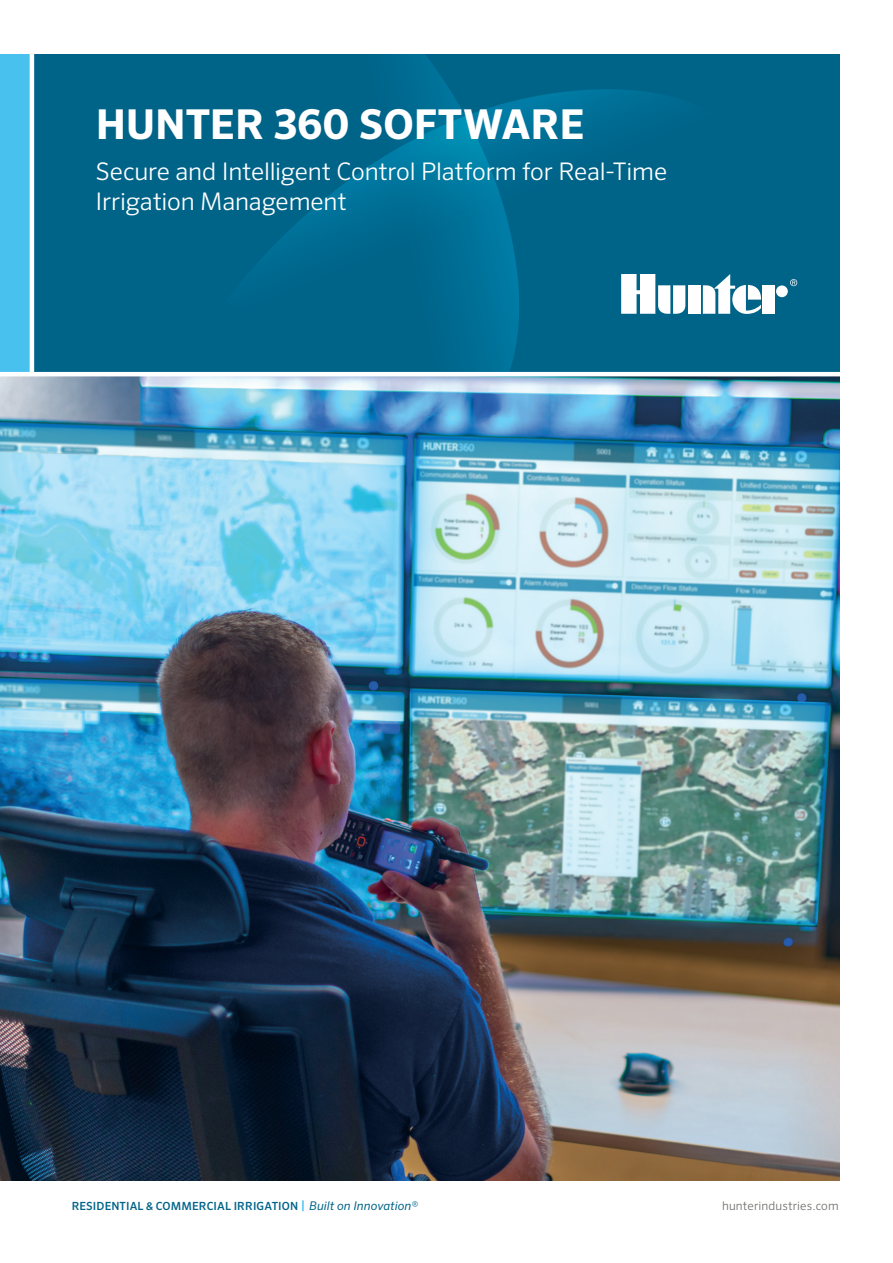
<style>
.page{position:relative;width:893px;height:1263px;background:#fff}
.page>*{position:absolute;margin:0;border:0;box-sizing:border-box;transform-origin:0 0}
.t1{font:700 41.1px "Sero Pro";color:#fff}
.t2{font:300 24.3px/30px "Sero Pro";letter-spacing:-.01em;color:#fff}
.t3{font:300 12px "Sero Pro";letter-spacing:.01em;color:#706f6b}
.t4{font:500 11.25px "Sero Pro";letter-spacing:.01em;color:#006489}
.s1{font-size:12px;color:#48c1ef}
.s2{font-weight:400;font-style:italic;font-size:12px}
</style>
<div class="page">
<img style="left:0;top:376px;width:839px;height:804px">
<div style="left:0;top:371px;width:839px;height:5px;background:#116e90"></div>
<div style="left:32px;top:54px;width:807px;height:317px;background:#006489"></div>
<svg style="left:537px;top:89px;width:226px;height:225px"></svg>
<svg style="left:259px;top:54px;width:278px;height:317px"></svg>
<div style="left:0;top:54px;width:31px;height:319px;background:#48c1ef"></div>
<hr style="left:30px;top:0;width:4px;height:373px;background:#fff">
<svg style="left:790px;top:279px;width:7px;height:7px"></svg>
<div style="left:688px;top:285px;width:12px;height:29px;background:#fff"></div>
<div style="left:776px;top:285px;width:12px;height:12px;background:#fff;border-radius:50%"></div>
<div style="left:763px;top:285px;width:12px;height:29px;background:#fff"></div>
<svg style="left:703px;top:274px;width:58px;height:40px"></svg>
<svg style="left:621px;top:274px;width:64px;height:40px"></svg>
<hr style="left:0;top:372px;width:868px;height:4px;background:#fff">
<h1 class="t1" style="left:96px;top:100px;width:490px">HUNTER 360 SOFTWARE</h1>
<p class="t2" style="left:96px;top:156px;width:573px">Secure and Intelligent Control Platform for Real-Time<br>Irrigation Management</p>
<p class="t4" style="left:72px;top:1199px;width:348px">RESIDENTIAL &amp; COMMERCIAL IRRIGATION <span class="s1">|</span> <span class="s2">Built on Innovation®</span></p>
<p class="t3" style="left:722px;top:1198px;width:118px">hunterindustries.com</p>
</div>
